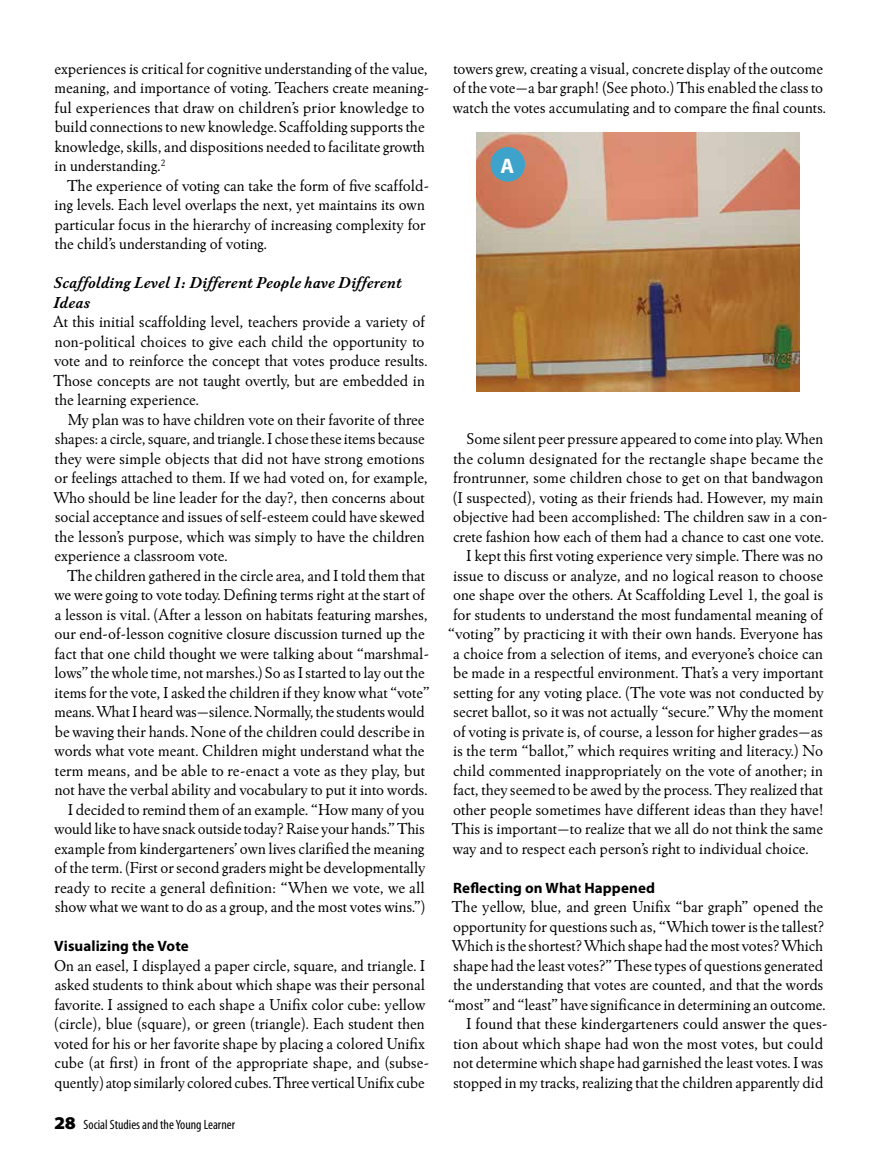
<style>
.page{position:relative;width:878px;height:1161px;background:#fff}
.page>*{position:absolute;margin:0;border:0;box-sizing:border-box;transform-origin:0 0}
.t1{font:700 21px "Myriad Pro";color:#fff}
.t2{font:16.5px/19.5px "Winchester New ITC";color:#000}
.t3{font:italic 700 16.5px/19.5px "Winchester New ITC";letter-spacing:.005em;color:#000}
.t4{font:700 15px "Myriad Pro";letter-spacing:.005em;color:#000}
.t5{font:condensed 13.5px "Myriad Pro";color:#000}
.s1{font-weight:900;font-stretch:semi-expanded;font-size:18px}
</style>
<div class="page">
<img style="left:477px;top:132px;width:322px;height:260px">
<div style="left:490px;top:147px;width:35px;height:35px;background:#3ea3cb;border-radius:50%"></div>
<p class="t2" style="left:54px;top:58px;width:376px">experiences is critical for cognitive understanding of the value, meaning, and importance of voting. Teachers create meaning&shy;ful experiences that draw on children’s prior knowledge to build connections to new knowledge. Scaffolding supports the knowledge, skills, and dispositions needed to facilitate growth in understanding.<sup>2</sup></p>
<p class="t2" style="left:55px;top:175px;width:376px;text-indent:12px">The experience of voting can take the form of five scaffold&shy;ing levels. Each level overlaps the next, yet maintains its own particular focus in the hierarchy of increasing complexity for the child’s understanding of voting.</p>
<p class="t3" style="left:53px;top:273px;width:350px">Scaffolding Level 1: Different People have Different<br>Ideas</p>
<p class="t2" style="left:53px;top:312px;width:376px">At this initial scaffolding level, teachers provide a variety of non-political choices to give each child the opportunity to vote and to reinforce the concept that votes produce results.<br>Those concepts are not taught overtly, but are embedded in the learning experience.</p>
<p class="t2" style="left:54px;top:409px;width:376px;text-indent:14px">My plan was to have children vote on their favorite of three shapes: a circle, square, and triangle. I chose these items because they were simple objects that did not have strong emotions or feelings attached to them. If we had voted on, for example, Who should be line leader for the day?, then concerns about social acceptance and issues of self-esteem could have skewed the lesson’s purpose, which was simply to have the children experience a classroom vote.</p>
<p class="t2" style="left:54px;top:565px;width:376px;text-align:center">The children gathered in the circle area, and I told them that we were going to vote today. Defining terms right at the start of a lesson is vital. (After a lesson on habitats featuring marshes, our end-of-lesson cognitive closure discussion turned up the fact that one child thought we were talking about “marshmal&shy;lows”thewhole time, not marshes.) So asIstarted to lay out the items for the vote, I asked the children if they know what “vote” means. What I heard was—silence. Normally, the students would be waving their hands. None of the children could describe in words what vote meant. Children might understand what the term means, and be able to re-enact a vote as they play, but not have the verbal ability and vocabulary to put it into words.<br>I decided to remind them of an example. “How many of you would like to have snack outside today?Raise your hands.”This example from kindergarteners’ own lives clarified the meaning of the term. (First or second graders might be developmentally ready to recite a general definition: “When we vote, we all show what we want to do as a group, and the most votes wins.”)</p>
<p class="t4" style="left:54px;top:938px;width:136px">Visualizing the Vote</p>
<p class="t2" style="left:54px;top:955px;width:376px">On an easel, I displayed a paper circle, square, and triangle. I asked students to think about which shape was their personal favorite. I assigned to each shape a Unifix color cube: yellow (circle), blue (square), or green (triangle). Each student then voted for his or her favorite shape by placing a colored Unifix cube (at first) in front of the appropriate shape, and (subse&shy;quently) atop similarly colored cubes.Three verticalUnifix cube</p>
<p class="t5" style="left:54px;top:1117px;width:182px"><span class="s1">28</span> Social Studies and the Young Learner</p>
<p class="t2" style="left:453px;top:58px;width:374px">towers grew, creating a visual, concrete display of the outcome of the vote—a bargraph!(See photo.)This enabled the classto watch the votes accumulating and to compare the final counts.</p>
<p class="t1" style="left:500px;top:154px;width:15px">A</p>
<p class="t2" style="left:466px;top:429px;width:358px">Some silent peer pressure appeared to come into play. When</p>
<p class="t2" style="left:453px;top:448px;width:371px">the column designated for the rectangle shape became the</p>
<p class="t2" style="left:453px;top:468px;width:372px">frontrunner, some children chose to get on that bandwagon</p>
<p class="t2" style="left:452px;top:487px;width:372px">(I suspected), voting as their friends had. However, my main</p>
<p class="t2" style="left:453px;top:507px;width:376px">objective had been accomplished: The children saw in a con-</p>
<p class="t2" style="left:453px;top:526px;width:372px">crete fashion how each of them had a chance to cast one vote.</p>
<p class="t2" style="left:466px;top:546px;width:358px">I kept this first voting experience very simple. There was no</p>
<p class="t2" style="left:453px;top:565px;width:371px">issue to discuss or analyze, and no logical reason to choose</p>
<p class="t2" style="left:453px;top:585px;width:371px">one shape over the others. At Scaffolding Level 1, the goal is</p>
<p class="t2" style="left:453px;top:604px;width:372px">for students to understand the most fundamental meaning of</p>
<p class="t2" style="left:448px;top:624px;width:377px">“voting” by practicing it with their own hands. Everyone has</p>
<p class="t2" style="left:453px;top:643px;width:371px">a choice from a selection of items, and everyone’s choice can</p>
<p class="t2" style="left:453px;top:663px;width:372px">be made in a respectful environment. That’s a very important</p>
<p class="t2" style="left:453px;top:682px;width:372px">setting for any voting place. (The vote was not conducted by</p>
<p class="t2" style="left:453px;top:702px;width:371px">secret ballot, so it was not actually “secure.” Why the moment</p>
<p class="t2" style="left:453px;top:721px;width:371px">of voting is private is, of course, a lesson for higher grades—as</p>
<p class="t2" style="left:453px;top:741px;width:371px">is the term “ballot,” which requires writing and literacy.) No</p>
<p class="t2" style="left:453px;top:760px;width:371px">child commented inappropriately on the vote of another; in</p>
<p class="t2" style="left:453px;top:780px;width:371px">fact, they seemed to be awed by the process. They realized that</p>
<p class="t2" style="left:453px;top:799px;width:372px">other people sometimes have different ideas than they have!</p>
<p class="t2" style="left:452px;top:819px;width:373px">This is important—to realize that we all do not think the same</p>
<p class="t2" style="left:453px;top:838px;width:357px">way and to respect each person’s right to individual choice.</p>
<p class="t4" style="left:453px;top:879px;width:203px">Reflecting on What Happened</p>
<p class="t2" style="left:448px;top:897px;width:381px;text-align:right">The yellow, blue, and green Unifix “bar graph” opened the opportunity for questions such as, “Which tower is the tallest?<br>Which is the shortest? Which shape had the most votes? Which shape had the least votes?” These types of questions generated the understanding that votes are counted, and that the words “most” and “least” have significance in determining an outcome.<br>I found that these kindergarteners could answer the ques&shy;tion about which shape had won the most votes, but could not determine which shape had garnished the least votes. I was stopped in my tracks, realizing that the children apparently did</p>
</div>
